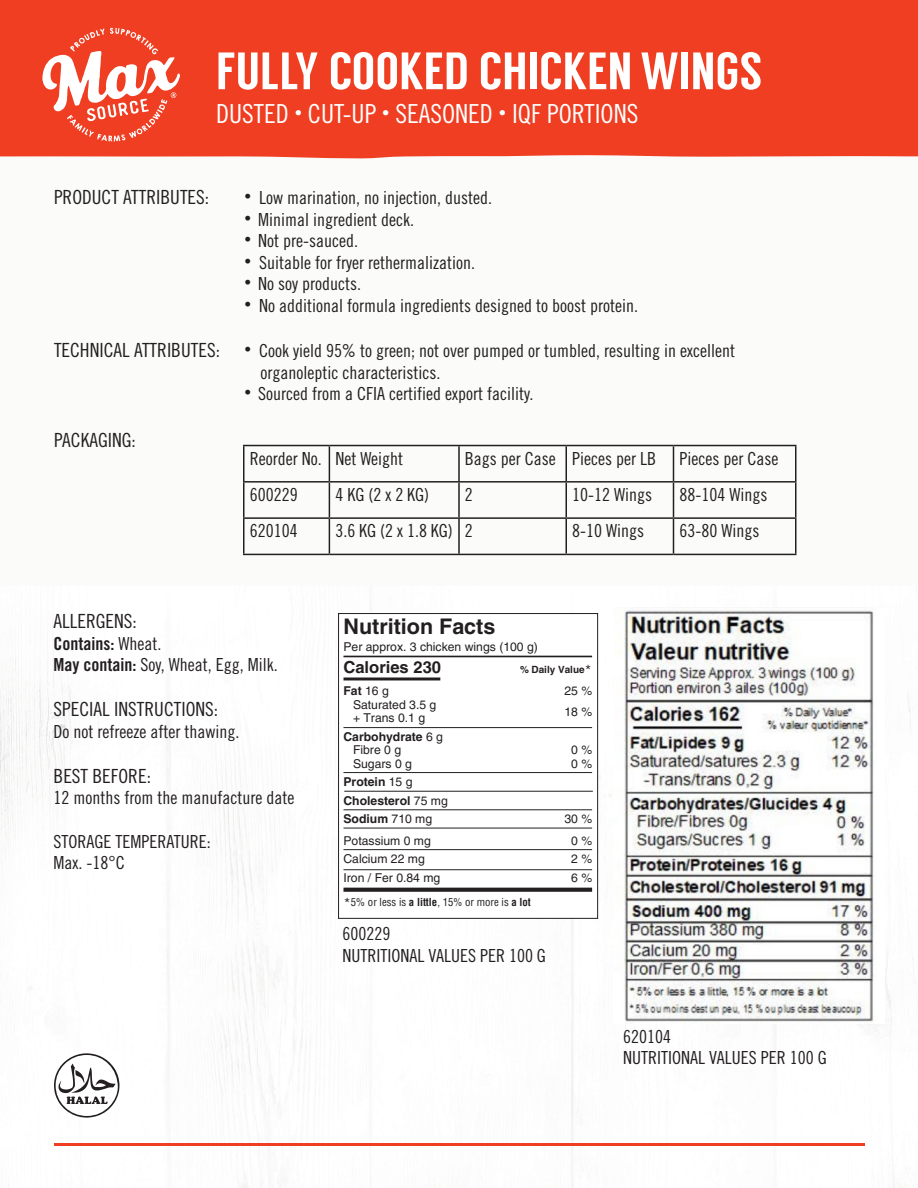
<style>
.page{position:relative;width:918px;height:1188px;background:#fff}
.page>*{position:absolute;margin:0;border:0;box-sizing:border-box;transform-origin:0 0}
.t1{font:52.5px "Langdon";color:#fff}
.t2{font:26.25px "Trade Gothic LT Cond Eighteen";color:#fff}
.t3{font:700 21.6px "Helvetica";color:#231f20}
.t4{font:19.5px "Trade Gothic LT Cond Eighteen";color:#231f20}
.t5{font:18px/21.6px "Trade Gothic LT Cond Eighteen";color:#231f20}
.t6{font:18px "Trade Gothic LT Bold Cond Twenty";color:#231f20}
.t7{font:700 16.5px "Helvetica";color:#231f20}
.t8{font:12.15px/18.3px "Helvetica";color:#231f20}
.t9{font:700 12.15px/18.3px "Helvetica";color:#231f20}
.t10{font:condensed 10.8px "Helvetica";color:#231f20}
.t11{font:700 9.9px "Helvetica";color:#231f20}
.s1{font-family:"Trade Gothic LT Cond Eighteen"}
.s2{font-family:"Trade Gothic LT Bold Cond Twenty"}
.s3{font-weight:400}
.s4{font-weight:700}
.s5{font-weight:400;font-stretch:condensed;font-size:14.85px}
.s6{font-size:14.85px}
</style>
<div class="page">
<div style="left:0;top:149px;width:918px;height:438px;background:#fbfbfa"></div>
<img style="left:0;top:607px;width:913px;height:581px">
<div style="left:0;top:0;width:918px;height:158px;background:#ef3e22"></div>
<svg style="left:42px;top:28px;width:138px;height:113px"></svg>
<hr style="left:54px;top:1143px;width:811px;height:3px;background:#ef3e22">
<svg style="left:54px;top:1053px;width:66px;height:65px"></svg>
<hr style="left:243px;top:445px;width:86px;height:1px;background:#231f20">
<hr style="left:243px;top:446px;width:1px;height:35px;background:#231f20">
<hr style="left:329px;top:445px;width:130px;height:1px;background:#231f20">
<hr style="left:329px;top:446px;width:1px;height:35px;background:#231f20">
<hr style="left:459px;top:445px;width:107px;height:1px;background:#231f20">
<hr style="left:458px;top:446px;width:2px;height:35px;background:#231f20">
<hr style="left:566px;top:445px;width:108px;height:1px;background:#231f20">
<hr style="left:566px;top:446px;width:1px;height:35px;background:#231f20">
<hr style="left:674px;top:445px;width:122px;height:1px;background:#231f20">
<hr style="left:673px;top:446px;width:1px;height:35px;background:#231f20">
<hr style="left:795px;top:446px;width:1px;height:35px;background:#231f20">
<hr style="left:243px;top:481px;width:86px;height:2px;background:#231f20">
<hr style="left:243px;top:483px;width:1px;height:34px;background:#231f20">
<hr style="left:329px;top:481px;width:130px;height:2px;background:#231f20">
<hr style="left:329px;top:483px;width:1px;height:34px;background:#231f20">
<hr style="left:459px;top:481px;width:107px;height:2px;background:#231f20">
<hr style="left:458px;top:483px;width:2px;height:34px;background:#231f20">
<hr style="left:566px;top:481px;width:108px;height:2px;background:#231f20">
<hr style="left:566px;top:483px;width:1px;height:34px;background:#231f20">
<hr style="left:674px;top:481px;width:122px;height:2px;background:#231f20">
<hr style="left:673px;top:483px;width:1px;height:34px;background:#231f20">
<hr style="left:795px;top:483px;width:1px;height:34px;background:#231f20">
<hr style="left:243px;top:517px;width:86px;height:2px;background:#231f20">
<hr style="left:243px;top:519px;width:1px;height:35px;background:#231f20">
<hr style="left:329px;top:517px;width:130px;height:2px;background:#231f20">
<hr style="left:329px;top:519px;width:1px;height:35px;background:#231f20">
<hr style="left:459px;top:517px;width:107px;height:2px;background:#231f20">
<hr style="left:458px;top:519px;width:2px;height:35px;background:#231f20">
<hr style="left:566px;top:517px;width:108px;height:2px;background:#231f20">
<hr style="left:566px;top:519px;width:1px;height:35px;background:#231f20">
<hr style="left:674px;top:517px;width:122px;height:2px;background:#231f20">
<hr style="left:673px;top:519px;width:1px;height:35px;background:#231f20">
<hr style="left:795px;top:519px;width:1px;height:35px;background:#231f20">
<hr style="left:243px;top:554px;width:86px;height:1px;background:#231f20">
<hr style="left:329px;top:554px;width:130px;height:1px;background:#231f20">
<hr style="left:459px;top:554px;width:107px;height:1px;background:#231f20">
<hr style="left:566px;top:554px;width:108px;height:1px;background:#231f20">
<hr style="left:674px;top:554px;width:122px;height:1px;background:#231f20">
<div style="left:339px;top:614px;width:259px;height:304px;background:#fff"></div>
<div style="left:338px;top:613px;width:260px;height:306px;border:1px solid #231f20"></div>
<hr style="left:344px;top:656px;width:248px;height:1px;background:#231f20">
<hr style="left:344px;top:677px;width:96px;height:3px;background:#231f20">
<hr style="left:344px;top:727px;width:248px;height:1px;background:#231f20">
<hr style="left:344px;top:809px;width:248px;height:1px;background:#231f20">
<hr style="left:344px;top:828px;width:248px;height:1px;background:#231f20">
<hr style="left:344px;top:849px;width:248px;height:1px;background:#231f20">
<svg style="left:344px;top:888px;width:248px;height:4px"></svg>
<hr style="left:344px;top:869px;width:248px;height:1px;background:#231f20">
<hr style="left:344px;top:772px;width:248px;height:1px;background:#231f20">
<hr style="left:344px;top:791px;width:249px;height:1px;background:#231f20">
<img style="left:614px;top:608px;width:270px;height:415px">
<h1 class="t1" style="left:216px;top:40px;width:548px">FULLY COOKED CHICKENWINGS</h1>
<h2 class="t2" style="left:216px;top:98px;width:424px">DUSTED <sup>•</sup> CUT-UP <sup>•</sup> SEASONED <sup>•</sup> IQF PORTIONS</h2>
<p class="t4" style="left:54px;top:185px;width:157px">PRODUCT ATTRIBUTES:</p>
<p class="t5" style="left:244px;top:186px;width:249px"><sup>•</sup> Low marination, no injection, dusted.</p>
<p class="t5" style="left:244px;top:208px;width:171px"><sup>•</sup> Minimal ingredient deck.</p>
<p class="t5" style="left:244px;top:230px;width:115px"><sup>•</sup> Not pre-sauced.</p>
<p class="t5" style="left:244px;top:251px;width:232px"><sup>•</sup> Suitable for fryer rethermalization.</p>
<p class="t5" style="left:244px;top:273px;width:118px"><sup>•</sup> No soy products.</p>
<p class="t5" style="left:244px;top:294px;width:395px"><sup>•</sup> No additional formula ingredients designed to boost protein.</p>
<p class="t4" style="left:54px;top:338px;width:168px">TECHNICAL ATTRIBUTES:</p>
<p class="t5" style="left:260px;top:339px;width:476px;text-indent:-16px"><sup>•</sup> Cook yield 95% to green; not over pumped or tumbled, resulting in excellent organoleptic characteristics.</p>
<p class="t5" style="left:244px;top:383px;width:291px"><sup>•</sup> Sourced from a CFIA certified export facility.</p>
<p class="t4" style="left:54px;top:428px;width:83px">PACKAGING:</p>
<p class="t5" style="left:250px;top:447px;width:155px">Reorder No. Net Weight</p>
<p class="t5" style="left:465px;top:447px;width:193px">Bags per Case Pieces per LB</p>
<p class="t5" style="left:679px;top:447px;width:100px">Pieces per Case</p>
<p class="t5" style="left:250px;top:483px;width:49px">600229</p>
<p class="t5" style="left:335px;top:483px;width:95px">4 KG (2 x 2 KG)</p>
<p class="t5" style="left:465px;top:483px;width:9px">2</p>
<p class="t5" style="left:572px;top:483px;width:81px">10-12 Wings</p>
<p class="t5" style="left:679px;top:483px;width:89px">88-104 Wings</p>
<p class="t5" style="left:250px;top:520px;width:49px">620104</p>
<p class="t5" style="left:335px;top:520px;width:139px">3.6 KG (2 x 1.8 KG) 2</p>
<p class="t5" style="left:572px;top:520px;width:73px">8-10 Wings</p>
<p class="t5" style="left:679px;top:520px;width:81px">63-80 Wings</p>
<p class="t4" style="left:54px;top:610px;width:85px">ALLERGENS:</p>
<p class="t6" style="left:54px;top:632px;width:109px">Contains: <span class="s1">Wheat.</span></p>
<p class="t5" style="left:54px;top:654px;width:226px"><span class="s2">May contain:</span> Soy, Wheat, Egg, Milk.</p>
<p class="t4" style="left:54px;top:698px;width:166px">SPECIAL INSTRUCTIONS:</p>
<p class="t5" style="left:54px;top:720px;width:187px">Do not refreeze after thawing.</p>
<p class="t4" style="left:54px;top:764px;width:99px">BEST BEFORE:</p>
<p class="t5" style="left:54px;top:787px;width:242px">12 months from the manufacture date</p>
<p class="t5" style="left:54px;top:830px;width:159px">STORAGE TEMPERATURE:<br>Max. -18°C</p>
<p class="t3" style="left:343px;top:613px;width:153px">Nutrition Facts</p>
<p class="t8" style="left:343px;top:637px;width:196px">Per approx. 3 chicken wings (100 g)</p>
<p class="t7" style="left:343px;top:657px;width:99px">Calories 230</p>
<p class="t9" style="left:343px;top:681px;width:47px">Fat <span class="s3">16 g</span></p>
<p class="t8" style="left:565px;top:681px;width:29px">25 %</p>
<p class="t8" style="left:353px;top:695px;width:85px">Saturated 3.5 g</p>
<p class="t8" style="left:565px;top:703px;width:29px">18 %</p>
<p class="t8" style="left:343px;top:709px;width:101px;text-indent:10px">+ Trans 0.1 g<br><span class="s4">Carbohydrate</span> 6 g</p>
<p class="t8" style="left:353px;top:741px;width:50px">Fibre 0 g</p>
<p class="t8" style="left:571px;top:741px;width:23px">0 %</p>
<p class="t8" style="left:353px;top:755px;width:60px">Sugars 0 g</p>
<p class="t8" style="left:571px;top:755px;width:23px">0 %</p>
<p class="t9" style="left:343px;top:773px;width:106px">Protein <span class="s3">15 g<br></span>Cholesterol <span class="s3">75 mg<br></span>Sodium <span class="s3">710 mg</span></p>
<p class="t11" style="left:520px;top:664px;width:74px">% Daily Value<span class="s5">*</span></p>
<p class="t8" style="left:565px;top:809px;width:29px">30 %</p>
<p class="t8" style="left:343px;top:832px;width:89px">Potassium 0 mg</p>
<p class="t8" style="left:571px;top:832px;width:23px">0 %</p>
<p class="t8" style="left:343px;top:850px;width:83px">Calcium 22 mg</p>
<p class="t8" style="left:571px;top:850px;width:23px">2 %</p>
<p class="t8" style="left:343px;top:868px;width:98px">Iron / Fer 0.84 mg</p>
<p class="t8" style="left:571px;top:868px;width:23px">6 %</p>
<p class="t10" style="left:343px;top:896px;width:189px"><span class="s6">*</span>5% or less is <span class="s4">a little</span>, 15% or more is <span class="s4">a lot</span></p>
<p class="t5" style="left:342px;top:923px;width:205px">600229<br>NUTRITIONAL VALUES PER 100 G</p>
<p class="t5" style="left:623px;top:1025px;width:205px">620104<br>NUTRITIONAL VALUES PER 100 G</p>
</div>
